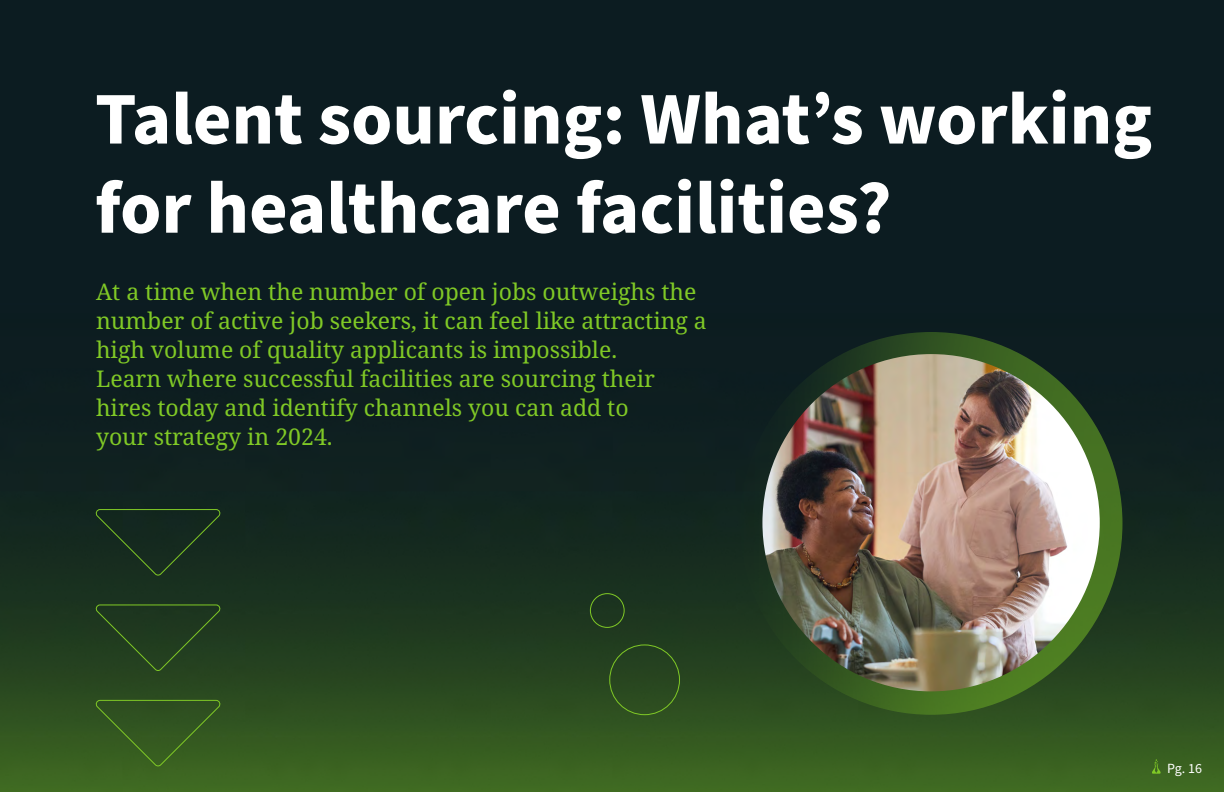
<style>
.page{position:relative;width:1224px;height:792px;background:#fff}
.page>*{position:absolute;margin:0;border:0;box-sizing:border-box;transform-origin:0 0}
.t1{font:700 74.3px/89.2px "Source Sans Pro";color:#fff}
.t2{font:23px/29px "Noto Serif";color:#80c926}
.t3{font:14px "Source Sans Pro";color:#fff}
</style>
<div class="page">
<img style="left:1px;top:0;width:1223px;height:792px">
<div style="left:95px;top:509px;width:127px;height:67px;background:#152a1f"></div>
<svg style="left:95px;top:604px;width:127px;height:68px;background:#23401f"></svg>
<svg style="left:95px;top:700px;width:127px;height:67px;background:#355b20"></svg>
<div style="left:610px;top:645px;width:70px;height:70px;border:1px solid #80c926;border-radius:50%"></div>
<div style="left:590px;top:593px;width:34px;height:35px;border:1px solid #80c926;border-radius:50%"></div>
<img style="left:740px;top:332px;width:383px;height:383px;border-radius:191px">
<img style="left:762px;top:354px;width:338px;height:337px;border-radius:169px">
<svg style="left:1152px;top:759px;width:9px;height:15px"></svg>
<h1 class="t1" style="left:95px;top:76px;width:1059px">Talent sourcing: What’s working for healthcare facilities?</h1>
<p class="t2" style="left:96px;top:278px;width:612px">At a time when the number of open jobs outweighs the number of active job seekers, it can feel like attracting a high volume of quality applicants is impossible.<br>Learn where successful facilities are sourcing their hires today and identify channels you can add to<br>your strategy in 2024.</p>
<p class="t3" style="left:1167px;top:759px;width:36px">Pg. 16</p>
</div>
